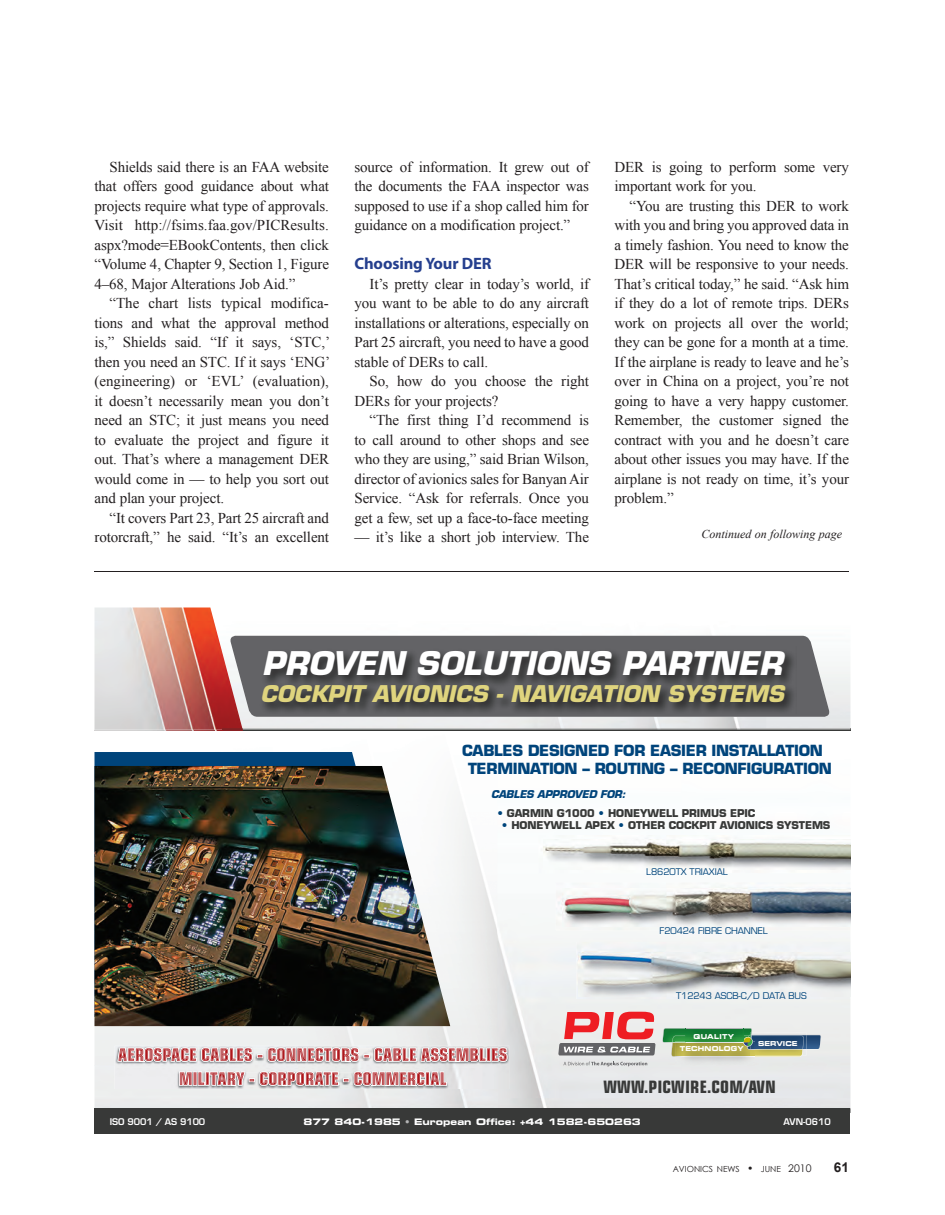
<style>
.page{position:relative;width:945px;height:1215px;background:#fff}
.page>*{position:absolute;margin:0;border:0;box-sizing:border-box;transform-origin:0 0}
.t1{font:italic 700 31.8px "Eurostile LT Std";color:#fff}
.t2{font:italic 700 22.5px "Eurostile LT Std";color:#dfd47e}
.t3{font:700 condensed 17.1px "Eurostile LT Std";letter-spacing:.01em;color:#383938}
.t4{font:700 16.5px "Myriad Pro";letter-spacing:-.01em;color:#253f8e}
.t5{font:15px/19.5px "Times New Roman";letter-spacing:-.01em;color:#231f20;text-align:justify}
.t6{font:700 15px/18px "Eurostile LT Std";letter-spacing:-.02em;color:#00447b}
.t7{font:700 13.5px "Arial";color:#231f20}
.t8{font:italic 12px "Times New Roman";color:#231f20}
.t9{font:700 10.5px "Eurostile LT Std";letter-spacing:-.01em;color:#383938}
.t10{font:italic 700 10.5px "Eurostile LT Std";letter-spacing:-.02em;color:#00447b}
.t11{font:9px "Eurostile LT Std";letter-spacing:-.01em;color:#00447b}
.t12{font:9px "Eurostile LT Std Bold Ex 2";color:#fff}
.t13{font:600 9px "Eurostile LT Std";letter-spacing:-.01em;color:#fff}
.t14{font:8.4px "Century Gothic";color:#231f20}
.t15{font:6.75px "Eurostile LT Std Bold Ex 2";letter-spacing:.03em;color:#fff;scale:.9 1}
.s1{color:#00447b}
.s2{color:#b4b4b5}
.s3{font-size:10.5px}
</style>
<div class="page">
<img style="left:94px;top:801px;width:756px;height:307px">
<hr style="left:222px;top:728px;width:628px;height:3px;background:#383938">
<img style="left:242px;top:635px;width:608px;height:93px">
<img style="left:243px;top:728px;width:607px;height:1px">
<div style="left:94px;top:752px;width:262px;height:14px;background:#00447b"></div>
<img style="left:94px;top:608px;width:128px;height:123px">
<img style="left:222px;top:729px;width:21px;height:2px">
<img style="left:94px;top:621px;width:148px;height:108px">
<svg style="left:222px;top:728px;width:21px;height:1px"></svg>
<div style="left:94px;top:1108px;width:756px;height:26px;background:#383938"></div>
<img style="left:94px;top:766px;width:356px;height:260px">
<img style="left:115px;top:1046px;width:394px;height:43px">
<img style="left:118px;top:1047px;width:388px;height:1px">
<svg style="left:117px;top:1048px;width:391px;height:14px;background:#d1989a"></svg>
<img style="left:186px;top:1071px;width:258px;height:1px">
<img style="left:179px;top:1072px;width:1px;height:14px">
<svg style="left:180px;top:1072px;width:267px;height:14px;background:#d0989a"></svg>
<svg style="left:229px;top:636px;width:602px;height:81px;background:#787679"></svg>
<img style="left:258px;top:646px;width:538px;height:68px">
<svg style="left:563px;top:1062px;width:84px;height:4px"></svg>
<svg style="left:558px;top:1012px;width:98px;height:43px;background:#d0898c"></svg>
<img style="left:671px;top:1043px;width:131px;height:14px">
<img style="left:806px;top:1035px;width:15px;height:14px">
<img style="left:662px;top:1028px;width:24px;height:15px">
<svg style="left:672px;top:1036px;width:14px;height:7px"></svg>
<img style="left:686px;top:1025px;width:57px;height:17px">
<img style="left:686px;top:1036px;width:57px;height:1px">
<img style="left:686px;top:1028px;width:57px;height:1px">
<img style="left:755px;top:1032px;width:51px;height:24px">
<img style="left:755px;top:1049px;width:46px;height:7px">
<img style="left:755px;top:1035px;width:51px;height:14px">
<svg style="left:801px;top:1049px;width:3px;height:7px"></svg>
<img style="left:675px;top:1043px;width:80px;height:22px">
<img style="left:675px;top:1056px;width:80px;height:1px">
<img style="left:686px;top:1042px;width:57px;height:1px">
<svg style="left:743px;top:1028px;width:12px;height:28px"></svg>
<img style="left:539px;top:835px;width:311px;height:38px">
<img style="left:544px;top:840px;width:306px;height:29px">
<div style="left:577px;top:942px;width:273px;height:57px;background:#f1f3f4"></div>
<img style="left:579px;top:953px;width:271px;height:43px">
<img style="left:556px;top:883px;width:294px;height:47px">
<img style="left:562px;top:889px;width:288px;height:38px">
<div style="left:93px;top:568px;width:756px;height:5px;background:#231f20;opacity:.25"></div>
<p class="t5" style="left:94px;top:157px;width:236px;text-indent:15px">Shields said there is an FAA website that offers good guidance about what projects require what type of approvals.<br>Visit http://fsims.faa.gov/PICResults. aspx?mode=EBookContents, then click “Volume 4, Chapter 9, Section 1, Figure 4–68, Major Alterations Job Aid.”</p>
<p class="t5" style="left:94px;top:293px;width:237px;text-indent:15px">“The chart lists typical modifica&shy;tions and what the approval method is,” Shields said. “If it says, ‘STC,’ then you need an STC. If it says ‘ENG’ (engineering) or ‘EVL’ (evaluation), it doesn’t necessarily mean you don’t need an STC; it just means you need to evaluate the project and figure it out. That’s where a management DER would come in — to help you sort out and plan your project.</p>
<p class="t5" style="left:94px;top:508px;width:236px;text-align:right">“It covers Part 23, Part 25 aircraft and rotorcraft,” he said. “It’s an excellent</p>
<p class="t5" style="left:354px;top:157px;width:236px">source of information. It grew out of the documents the FAA inspector was supposed to use if a shop called him for guidance on a modification project.”</p>
<p class="t4" style="left:354px;top:253px;width:139px">Choosing Your DER</p>
<p class="t5" style="left:354px;top:274px;width:236px;text-indent:15px">It’s pretty clear in today’s world, if you want to be able to do any aircraft installations or alterations, especially on Part 25 aircraft, you need to have a good stable of DERs to call.</p>
<p class="t5" style="left:354px;top:371px;width:236px;text-indent:15px">So, how do you choose the right<br>DERs for your projects?</p>
<p class="t5" style="left:354px;top:410px;width:236px;text-indent:15px">“The first thing I’d recommend is to call around to other shops and see who they are using,” said Brian Wilson, director of avionics sales for Banyan Air Service. “Ask for referrals. Once you get a few, set up a face-to-face meeting</p>
<p class="t5" style="left:354px;top:527px;width:236px">— it’s like a short job interview. The</p>
<p class="t5" style="left:614px;top:157px;width:236px">DER is going to perform some very important work for you.</p>
<p class="t5" style="left:614px;top:196px;width:236px;text-indent:15px">“You are trusting this DER to work with you and bring you approved data in a timely fashion. You need to know the DER will be responsive to your needs.<br>That’s critical today,” he said. “Ask him if they do a lot of remote trips. DERs work on projects all over the world; they can be gone for a month at a time.<br>If the airplane is ready to leave and he’s over in China on a project, you’re not going to have a very happy customer.<br>Remember, the customer signed the contract with you and he doesn’t care about other issues you may have. If the airplane is not ready on time, it’s your problem.”</p>
<p class="t8" style="left:701px;top:526px;width:142px">Continued on following page</p>
<h1 class="t1" style="left:262px;top:644px;width:522px">PROVEN SOLUTIONS PARTNER</h1>
<h2 class="t2" style="left:260px;top:680px;width:525px">COCKPIT AVIONICS - NAVIGATION SYSTEMS</h2>
<p class="t6" style="left:468px;top:742px;width:365px;text-indent:-6px">CABLES DESIGNED FOR EASIER INSTALLATION<br>TERMINATION – ROUTING – RECONFIGURATION</p>
<p class="t10" style="left:491px;top:788px;width:136px">CABLES APPROVED FOR:</p>
<p class="t9" style="left:497px;top:807px;width:260px"><span class="s1">•</span> GARMIN G1000 <span class="s1">•</span> HONEYWELL PRIMUS EPIC</p>
<p class="t9" style="left:502px;top:819px;width:330px"><span class="s1">•</span> HONEYWELL APEX <span class="s1">•</span> OTHER COCKPIT AVIONICS SYSTEMS</p>
<p class="t11" style="left:646px;top:867px;width:83px">L8620TX TRIAXIAL</p>
<p class="t11" style="left:660px;top:926px;width:110px">F20424 FIBRE CHANNEL</p>
<p class="t11" style="left:676px;top:990px;width:132px">T12243 ASCB-C/D DATA BUS</p>
<p class="t15" style="left:694px;top:1032px;width:47px">QUALITY</p>
<p class="t15" style="left:680px;top:1044px;width:73px">TECHNOLOGY</p>
<p class="t15" style="left:758px;top:1038px;width:46px">SERVICE</p>
<p class="t3" style="left:604px;top:1076px;width:174px">WWW.PICWIRE.COM/AVN</p>
<p class="t13" style="left:110px;top:1116px;width:97px">ISO 9001 / AS 9100</p>
<p class="t12" style="left:303px;top:1115px;width:339px">877 840-1985 <span class="s2">•</span> European Office: +44 1582-650263</p>
<p class="t13" style="left:784px;top:1116px;width:49px">AVN-0610</p>
<p class="t14" style="left:673px;top:1163px;width:140px">AVIONICS NEWS <span class="s3">•</span> JUNE <span class="s3">2010</span></p>
<p class="t7" style="left:834px;top:1158px;width:17px">61</p>
</div>
